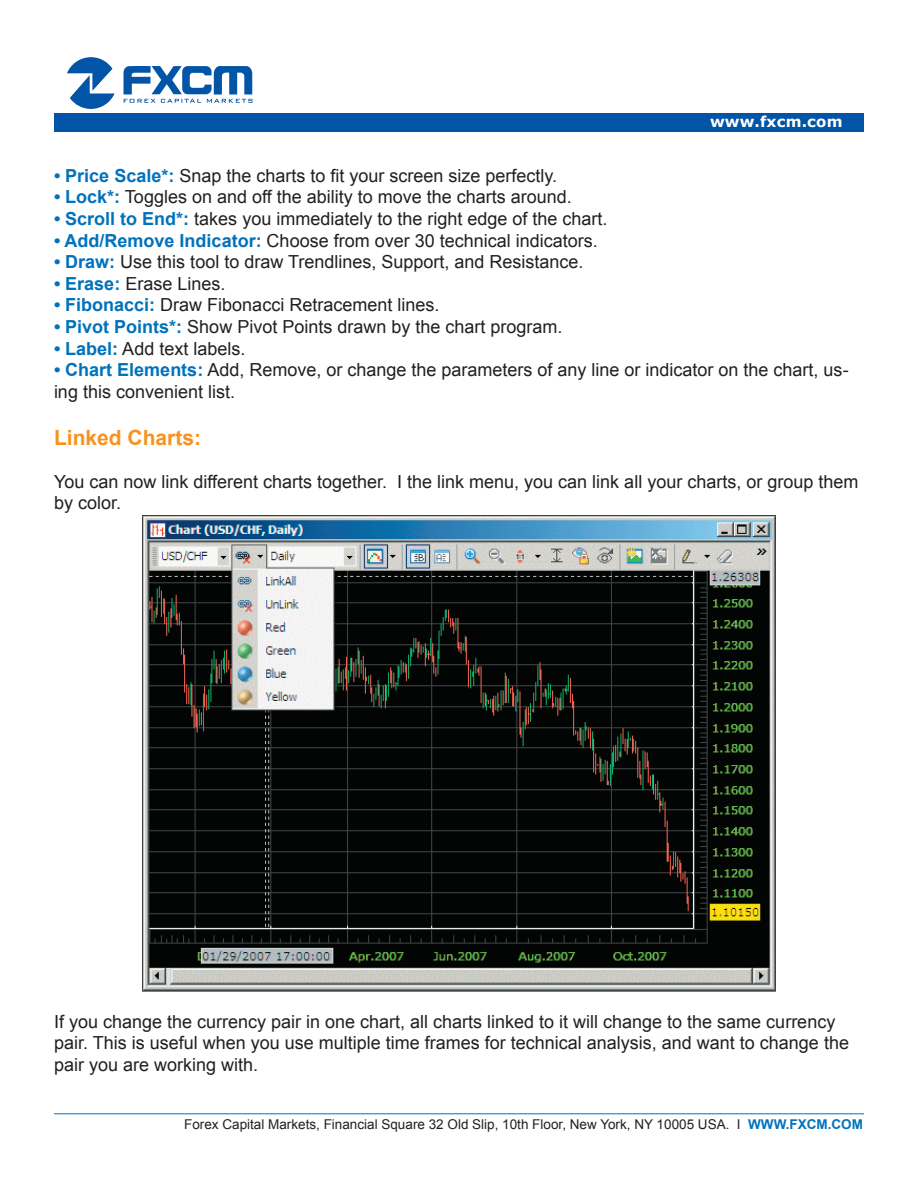
<style>
.page{position:relative;width:918px;height:1188px;background:#fff}
.page>*{position:absolute;margin:0;border:0;box-sizing:border-box;transform-origin:0 0}
.t1{font:700 21px "Arial";color:#f7931d}
.t2{font:18px/21.6px "Arial";color:#231f20}
.t3{font:700 15px "Verdana";letter-spacing:.01em;color:#fff}
.t4{font:13.5px "Arial";color:#231f20}
.t5{font:700 13.5px "Arial";color:#0072bc}
.s1{font-weight:700;color:#0072bc}
</style>
<div class="page">
<hr style="left:54px;top:1114px;width:810px;height:1px;background:#0072bc">
<svg style="left:67px;top:57px;width:48px;height:52px"></svg>
<svg style="left:124px;top:66px;width:129px;height:37px"></svg>
<div style="left:54px;top:113px;width:810px;height:19px;background:#0154a6"></div>
<img style="left:143px;top:515px;width:633px;height:477px">
<p class="t3" style="left:710px;top:112px;width:134px">www.fxcm.com</p>
<p class="t2" style="left:54px;top:165px;width:505px"><span class="s1">• Price Scale :*</span> Snap the charts to fit your screen size perfectly.</p>
<p class="t2" style="left:54px;top:186px;width:519px"><span class="s1">• Lock :*</span> Toggles on and off the ability to move the charts around.</p>
<p class="t2" style="left:54px;top:208px;width:555px"><span class="s1">• Scroll to End :*</span> takes you immediately to the right edge of the chart.</p>
<p class="t2" style="left:54px;top:230px;width:545px"><span class="s1">• Add/Remove Indicator:</span> Choose from over 30 technical indicators.</p>
<p class="t2" style="left:54px;top:251px;width:531px"><span class="s1">• Draw:</span> Use this tool to draw Trendlines, Support, and Resistance.</p>
<p class="t2" style="left:54px;top:273px;width:173px"><span class="s1">• Erase:</span> Erase Lines.</p>
<p class="t2" style="left:54px;top:294px;width:387px"><span class="s1">• Fibonacci:</span> Draw Fibonacci Retracement lines.</p>
<p class="t2" style="left:54px;top:316px;width:510px"><span class="s1">• Pivot Points :*</span> Show Pivot Points drawn by the chart program.</p>
<p class="t2" style="left:54px;top:338px;width:193px"><span class="s1">• Label:</span> Add text labels.</p>
<p class="t2" style="left:54px;top:381px;width:183px">ing this convenient list.</p>
<p class="t2" style="left:54px;top:359px;width:796px"><span class="s1">• Chart Elements:</span> Add, Remove, or change the parameters of any line or indicator on the chart, us-</p>
<p class="t1" style="left:54px;top:423px;width:149px">Linked Charts:</p>
<p class="t2" style="left:54px;top:471px;width:806px">You can now link different charts together I. the link menu, you can link all your charts, or group them by color.</p>
<p class="t2" style="left:54px;top:1011px;width:797px">If you change the currency pair in one chart, all charts linked to it will change to the same currency pair. This is useful when you use multiple time frames for technical analysis, and want to change the pair you are working with.</p>
<p class="t4" style="left:184px;top:1115px;width:558px">Forex Capital Markets, Financial Square 32 Old Slip, 10th Floor, New York, NY 10005 USA I.</p>
<p class="t5" style="left:748px;top:1115px;width:116px">WWW.FXCM.COM</p>
</div>
